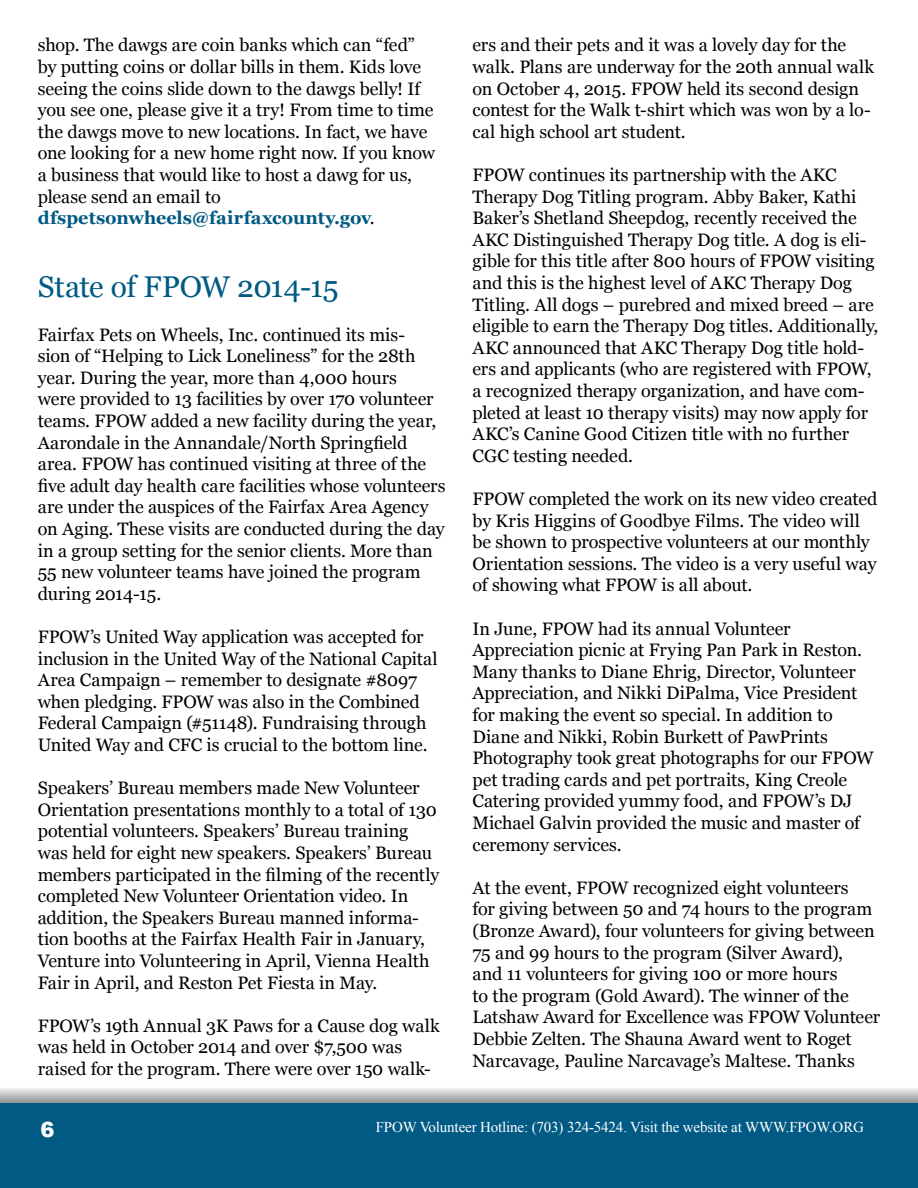
<style>
.page{position:relative;width:918px;height:1188px;background:#fff}
.page>*{position:absolute;margin:0;border:0;box-sizing:border-box;transform-origin:0 0}
.t1{font:30px "Georgia";letter-spacing:-.015em;color:#005a84}
.t2{font:900 21px "Arial";color:#fff}
.t3{font:18px/21.6px "Georgia";letter-spacing:-.005em;color:#000}
.t4{font:15px "Times New Roman";letter-spacing:-.01em;color:#fff}
.s1{font-weight:700;color:#005a84}
</style>
<div class="page">
<svg style="left:0;top:1088px;width:918px;height:15px;background:#bdbfc1"></svg>
<div style="left:0;top:1103px;width:918px;height:85px;background:#005a84"></div>
<p class="t3" style="left:38px;top:35px;width:399px">shop. The dawgs are coin banks which can “fed” by putting coins or dollar bills in them. Kids love seeing the coins slide down to the dawgs belly! If you see one, please give it a try! From time to time the dawgs move to new locations. In fact, we have one looking for a new home right now. If you know a business that would like to host a dawg for us, please send an email to <span class="s1">dfspetsonwheels@fairfaxcounty.gov</span>.</p>
<h1 class="t1" style="left:38px;top:269px;width:303px">State of FPOW 2014-15</h1>
<p class="t3" style="left:38px;top:324px;width:409px">Fairfax Pets on Wheels, Inc. continued its mis-<br>sion of “Helping to Lick Loneliness” for the 28th year. During the year, more than 4,000 hours<br>were provided to 13 facilities by over 170 volunteer teams. FPOW added a new facility during the year, Aarondale in the Annandale/North Springfield area. FPOW has continued visiting at three of the five adult day health care facilities whose volunteers are under the auspices of the Fairfax Area Agency on Aging. These visits are conducted during the day in a group setting for the senior clients. More than 55 new volunteer teams have joined the program during 2014-15.</p>
<p class="t3" style="left:38px;top:626px;width:401px">FPOW’s United Way application was accepted for inclusion in the United Way of the National Capital Area Campaign – remember to designate #8097 when pledging. FPOW was also in the Combined Federal Campaign (#51148). Fundraising through United Way and CFC is crucial to the bottom line.</p>
<p class="t3" style="left:38px;top:778px;width:403px">Speakers’ Bureau members made New Volunteer Orientation presentations monthly to a total of 130 potential volunteers. Speakers’ Bureau training was held for eight new speakers. Speakers’ Bureau members participated in the filming of the recently completed New Volunteer Orientation video. In addition, the Speakers Bureau manned informa&shy;tion booths at the Fairfax Health Fair in January, Venture into Volunteering in April, Vienna Health Fair in April, and Reston Pet Fiesta in May.</p>
<p class="t3" style="left:38px;top:1015px;width:403px">FPOW’s 19th Annual 3K Paws for a Cause dog walk was held in October 2014 and over $7,500 was raised for the program. There were over 150 walk-</p>
<p class="t3" style="left:472px;top:35px;width:403px">ers and their pets and it was a lovely day for the walk. Plans are underway for the 20th annual walk on October 4, 2015. FPOW held its second design contest for the Walk t-shirt which was won by a lo&shy;cal high school art student.</p>
<p class="t3" style="left:472px;top:164px;width:408px">FPOW continues its partnership with the AKC Therapy Dog Titling program. Abby Baker, Kathi Baker’s Shetland Sheepdog, recently received the AKC Distinguished Therapy Dog title. A dog is eli&shy;gible for this title after 800 hours of FPOW visiting and this is the highest level of AKC Therapy Dog Titling. All dogs – purebred and mixed breed – are eligible to earn the Therapy Dog titles. Additionally, AKC announced that AKC Therapy Dog title hold&shy;ers and applicants (who are registered with FPOW, a recognized therapy organization, and have com&shy;pleted at least 10 therapy visits) may now apply for AKC’s Canine Good Citizen title with no further CGC testing needed.</p>
<p class="t3" style="left:472px;top:488px;width:406px">FPOW completed the work on its new video created by Kris Higgins of Goodbye Films. The video will be shown to prospective volunteers at our monthly Orientation sessions. The video is a very useful way of showing what FPOW is all about.</p>
<p class="t3" style="left:472px;top:618px;width:403px">In June, FPOW had its annual Volunteer Appreciation picnic at Frying Pan Park in Reston.<br>Many thanks to Diane Ehrig, Director, Volunteer Appreciation, and Nikki DiPalma, Vice President for making the event so special. In addition to Diane and Nikki, Robin Burkett of PawPrints Photography took great photographs for our FPOW pet trading cards and pet portraits, King Creole Catering provided yummy food, and FPOW’s DJ Michael Galvin provided the music and master of ceremony services.</p>
<p class="t3" style="left:472px;top:877px;width:409px">At the event, FPOW recognized eight volunteers<br>for giving between 50 and 74 hours to the program (Bronze Award), four volunteers for giving between 75 and 99 hours to the program (Silver Award),<br>and 11 volunteers for giving 100 or more hours<br>to the program (Gold Award). The winner of the Latshaw Award for Excellence was FPOW Volunteer Debbie Zelten. The Shauna Award went to Roget Narcavage, Pauline Narcavage’s Maltese. Thanks</p>
<p class="t2" style="left:40px;top:1114px;width:16px">6</p>
<p class="t4" style="left:376px;top:1117px;width:490px">FPOW Volunteer Hotline: (703) 324-5424. Visit the website at WWW.FPOW.ORG</p>
</div>
